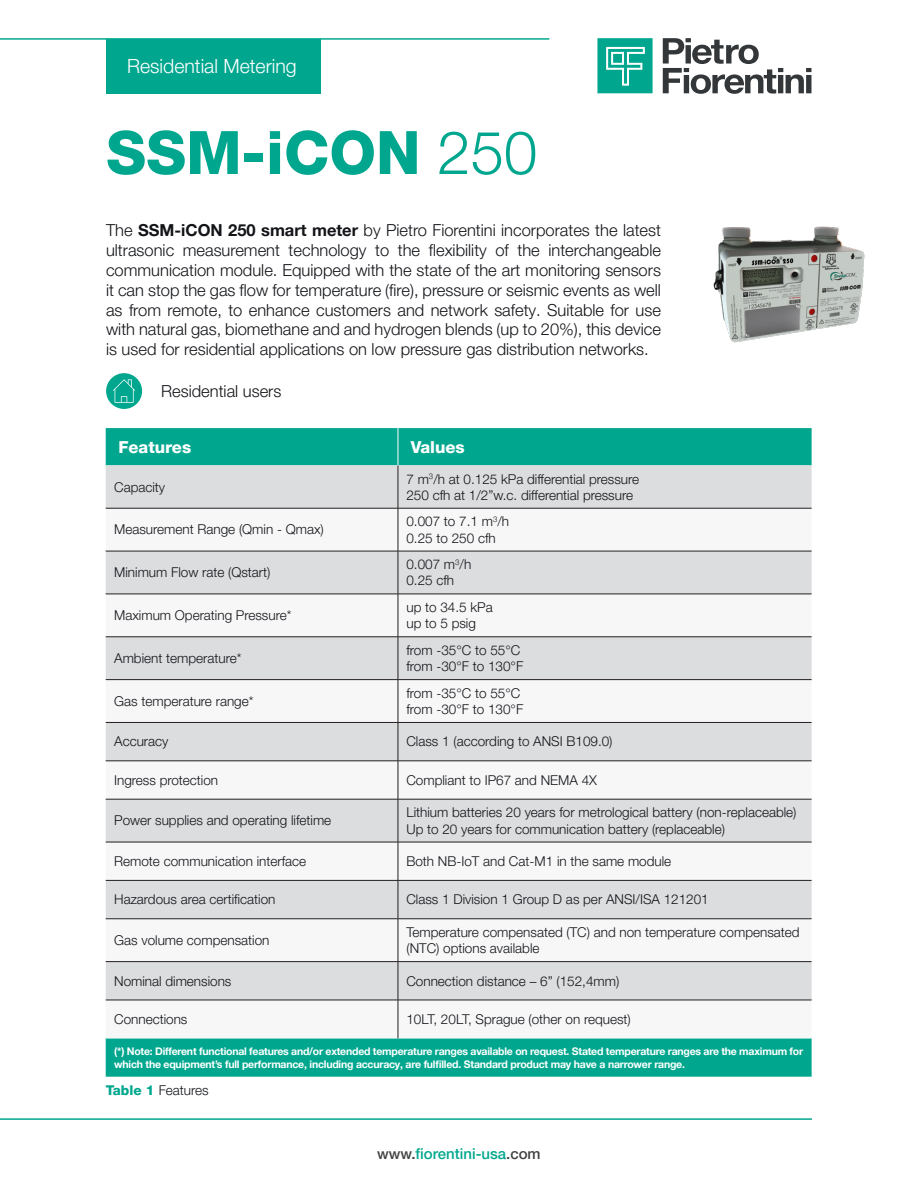
<style>
.page{position:relative;width:918px;height:1188px;background:#fff}
.page>*{position:absolute;margin:0;border:0;box-sizing:border-box;transform-origin:0 0}
.Titolo_Capitolo{font:800 60px "Helvetica Neue LT Pro";color:#00a78e}
.t1{font:300 19.5px "Helvetica Neue LT Pro";color:#fff}
.Testo{font:300 16.5px/19.8px "Helvetica Neue LT Pro";color:#121418;text-align:justify}
.titoli_tabella_bianc{font:800 16.5px "Helvetica Neue LT Pro";color:#fff}
.titoletto_technische{font:500 15px "Helvetica Neue LT Pro";color:#00a78e}
.testo_tabella{font:300 13.5px/16.2px "Helvetica Neue LT Pro";color:#121418}
.testo_tabella-2{font:700 10.5px/12.6px "Helvetica Neue LT Pro";letter-spacing:-.02em;color:#fff}
.s1{font-weight:300}
.s2{font-weight:700}
.s3{font-weight:800;color:#00a78e}
.s4{color:#414243}
</style>
<div class="page">
<hr style="left:0;top:38px;width:549px;height:2px;background:#00a78e">
<hr style="left:0;top:1118px;width:812px;height:2px;background:#00a78e">
<svg style="left:663px;top:38px;width:148px;height:56px"></svg>
<svg style="left:597px;top:38px;width:56px;height:55px;background:#29b5a0"></svg>
<div style="left:106px;top:39px;width:214px;height:55px;background:#00a78e"></div>
<div style="left:106px;top:373px;width:36px;height:36px;background:#00a78e;border-radius:50%"></div>
<svg style="left:113px;top:379px;width:22px;height:24px"></svg>
<div style="left:106px;top:428px;width:706px;height:649px;background:#00a78e"></div>
<div style="left:106px;top:465px;width:706px;height:43px;background:#dcdddf"></div>
<svg style="left:106px;top:509px;width:706px;height:529px"></svg>
<hr style="left:398px;top:465px;width:1px;height:43px;background:#231f20">
<hr style="left:106px;top:508px;width:292px;height:1px;background:#231f20">
<hr style="left:398px;top:508px;width:414px;height:1px;background:#231f20">
<hr style="left:398px;top:508px;width:1px;height:43px;background:#231f20">
<hr style="left:106px;top:551px;width:292px;height:1px;background:#231f20">
<hr style="left:398px;top:551px;width:414px;height:1px;background:#231f20">
<hr style="left:398px;top:551px;width:1px;height:43px;background:#231f20">
<hr style="left:106px;top:594px;width:292px;height:1px;background:#231f20">
<hr style="left:398px;top:594px;width:414px;height:1px;background:#231f20">
<hr style="left:398px;top:594px;width:1px;height:43px;background:#231f20">
<hr style="left:106px;top:637px;width:292px;height:1px;background:#231f20">
<hr style="left:398px;top:637px;width:414px;height:1px;background:#231f20">
<hr style="left:398px;top:637px;width:1px;height:42px;background:#231f20">
<hr style="left:106px;top:679px;width:292px;height:1px;background:#231f20">
<hr style="left:398px;top:679px;width:414px;height:1px;background:#231f20">
<hr style="left:398px;top:680px;width:1px;height:42px;background:#231f20">
<hr style="left:106px;top:722px;width:292px;height:1px;background:#231f20">
<hr style="left:398px;top:722px;width:414px;height:1px;background:#231f20">
<hr style="left:398px;top:723px;width:1px;height:38px;background:#231f20">
<hr style="left:106px;top:761px;width:292px;height:1px;background:#231f20">
<hr style="left:398px;top:761px;width:414px;height:1px;background:#231f20">
<hr style="left:398px;top:761px;width:1px;height:38px;background:#231f20">
<hr style="left:106px;top:799px;width:292px;height:1px;background:#231f20">
<hr style="left:398px;top:799px;width:414px;height:1px;background:#231f20">
<hr style="left:398px;top:799px;width:1px;height:43px;background:#231f20">
<hr style="left:106px;top:842px;width:292px;height:1px;background:#231f20">
<hr style="left:398px;top:842px;width:414px;height:1px;background:#231f20">
<hr style="left:398px;top:842px;width:1px;height:38px;background:#231f20">
<hr style="left:106px;top:880px;width:292px;height:1px;background:#231f20">
<hr style="left:398px;top:880px;width:414px;height:1px;background:#231f20">
<hr style="left:398px;top:881px;width:1px;height:38px;background:#231f20">
<hr style="left:106px;top:919px;width:292px;height:1px;background:#231f20">
<hr style="left:398px;top:919px;width:414px;height:1px;background:#231f20">
<hr style="left:398px;top:919px;width:1px;height:42px;background:#231f20">
<hr style="left:106px;top:961px;width:292px;height:1px;background:#231f20">
<hr style="left:398px;top:961px;width:414px;height:1px;background:#231f20">
<hr style="left:398px;top:962px;width:1px;height:38px;background:#231f20">
<hr style="left:106px;top:1000px;width:292px;height:1px;background:#231f20">
<hr style="left:398px;top:1000px;width:414px;height:1px;background:#231f20">
<hr style="left:398px;top:1000px;width:1px;height:38px;background:#231f20">
<hr style="left:398px;top:428px;width:1px;height:37px;background:#fff">
<img style="left:713px;top:226px;width:152px;height:117px">
<h2 class="t1" style="left:127px;top:54px;width:171px">Residential Metering</h2>
<p class="Titolo_Capitolo" style="left:106px;top:117px;width:433px">SSM-iCON <span class="s1">250</span></p>
<p class="Testo" style="left:106px;top:220px;width:556px">The <span class="s2">SSM-iCON 250 smart meter</span> by Pietro Fiorentini incorporates the latest ultrasonic measurement technology to the flexibility of the interchangeable communication module. Equipped with the state of the art monitoring sensors it can stop the gas flow for temperature (fire), pressure or seismic events as well as from remote, to enhance customers and network safety. Suitable for use with natural gas, biomethane and and hydrogen blends (up to 20%), this device is used for residential applications on low pressure gas distribution networks.</p>
<p class="Testo" style="left:161px;top:381px;width:122px">Residential users</p>
<p class="titoli_tabella_bianc" style="left:118px;top:437px;width:74px">Features</p>
<p class="titoli_tabella_bianc" style="left:411px;top:437px;width:56px">Values</p>
<p class="testo_tabella" style="left:114px;top:478px;width:53px">Capacity</p>
<p class="testo_tabella" style="left:406px;top:470px;width:234px">7 m<sup>3</sup>/h at 0.125 kPa differential pressure<br>250 cfh at 1/2”w.c. differential pressure</p>
<p class="testo_tabella" style="left:114px;top:521px;width:211px">Measurement Range (Qmin - Qmax)</p>
<p class="testo_tabella" style="left:406px;top:513px;width:104px">0.007 to 7.1 m<sup>3</sup>/h</p>
<p class="testo_tabella" style="left:406px;top:529px;width:91px">0.25 to 250 cfh</p>
<p class="testo_tabella" style="left:114px;top:564px;width:158px">Minimum Flow rate (Qstart)</p>
<p class="testo_tabella" style="left:114px;top:607px;width:179px">Maximum Operating Pressure*</p>
<p class="testo_tabella" style="left:114px;top:650px;width:129px">Ambient temperature*</p>
<p class="testo_tabella" style="left:114px;top:693px;width:141px">Gas temperature range*</p>
<p class="testo_tabella" style="left:406px;top:556px;width:66px">0.007 m<sup>3</sup>/h</p>
<p class="testo_tabella" style="left:406px;top:572px;width:49px">0.25 cfh</p>
<p class="testo_tabella" style="left:406px;top:599px;width:88px">up to 34.5 kPa</p>
<p class="testo_tabella" style="left:406px;top:615px;width:71px">up to 5 psig</p>
<p class="testo_tabella" style="left:406px;top:642px;width:115px">from -35°C to 55°C</p>
<p class="testo_tabella" style="left:406px;top:658px;width:118px">from -30°F to 130°F</p>
<p class="testo_tabella" style="left:406px;top:685px;width:115px">from -35°C to 55°C</p>
<p class="testo_tabella" style="left:406px;top:701px;width:118px">from -30°F to 130°F</p>
<p class="testo_tabella" style="left:114px;top:733px;width:56px">Accuracy</p>
<p class="testo_tabella" style="left:406px;top:733px;width:208px">Class 1 (according to ANSI B109.0)</p>
<p class="testo_tabella" style="left:114px;top:772px;width:106px">Ingress protection</p>
<p class="testo_tabella" style="left:406px;top:772px;width:192px">Compliant to IP67 and NEMA 4X</p>
<p class="testo_tabella" style="left:114px;top:812px;width:219px">Power supplies and operating lifetime</p>
<p class="testo_tabella" style="left:406px;top:804px;width:392px">Lithium batteries 20 years for metrological battery (non-replaceable)</p>
<p class="testo_tabella" style="left:406px;top:820px;width:320px">Up to 20 years for communication battery (replaceable)</p>
<p class="testo_tabella" style="left:114px;top:853px;width:194px">Remote communication interface</p>
<p class="testo_tabella" style="left:406px;top:853px;width:266px">Both NB-IoT and Cat-M1 in the same module</p>
<p class="testo_tabella" style="left:114px;top:891px;width:163px">Hazardous area certification</p>
<p class="testo_tabella" style="left:406px;top:891px;width:304px">Class 1 Division 1 Group D as per ANSI/ISA 121201</p>
<p class="testo_tabella" style="left:114px;top:932px;width:157px">Gas volume compensation</p>
<p class="testo_tabella" style="left:406px;top:924px;width:395px">Temperature compensated (TC) and non temperature compensated (NTC) options available</p>
<p class="testo_tabella" style="left:114px;top:972px;width:119px">Nominal dimensions</p>
<p class="testo_tabella" style="left:406px;top:972px;width:214px">Connection distance – 6” (152,4mm)</p>
<p class="testo_tabella" style="left:114px;top:1011px;width:75px">Connections</p>
<p class="testo_tabella" style="left:406px;top:1011px;width:226px">10LT, 20LT, Sprague (other on request)</p>
<p class="testo_tabella-2" style="left:114px;top:1045px;width:690px">(*) Note: Different functional features and/or extended temperature ranges available on request. Stated temperature ranges are the maximum for which the equipment’s full performance, including accuracy, are fulfilled. Standard product may have a narrower range.</p>
<p class="testo_tabella" style="left:106px;top:1082px;width:105px"><span class="s3">Table 1</span> Features</p>
<p class="titoletto_technische" style="left:377px;top:1145px;width:165px"><span class="s4">www.</span>fiorentini-usa<span class="s4">.com</span></p>
</div>
